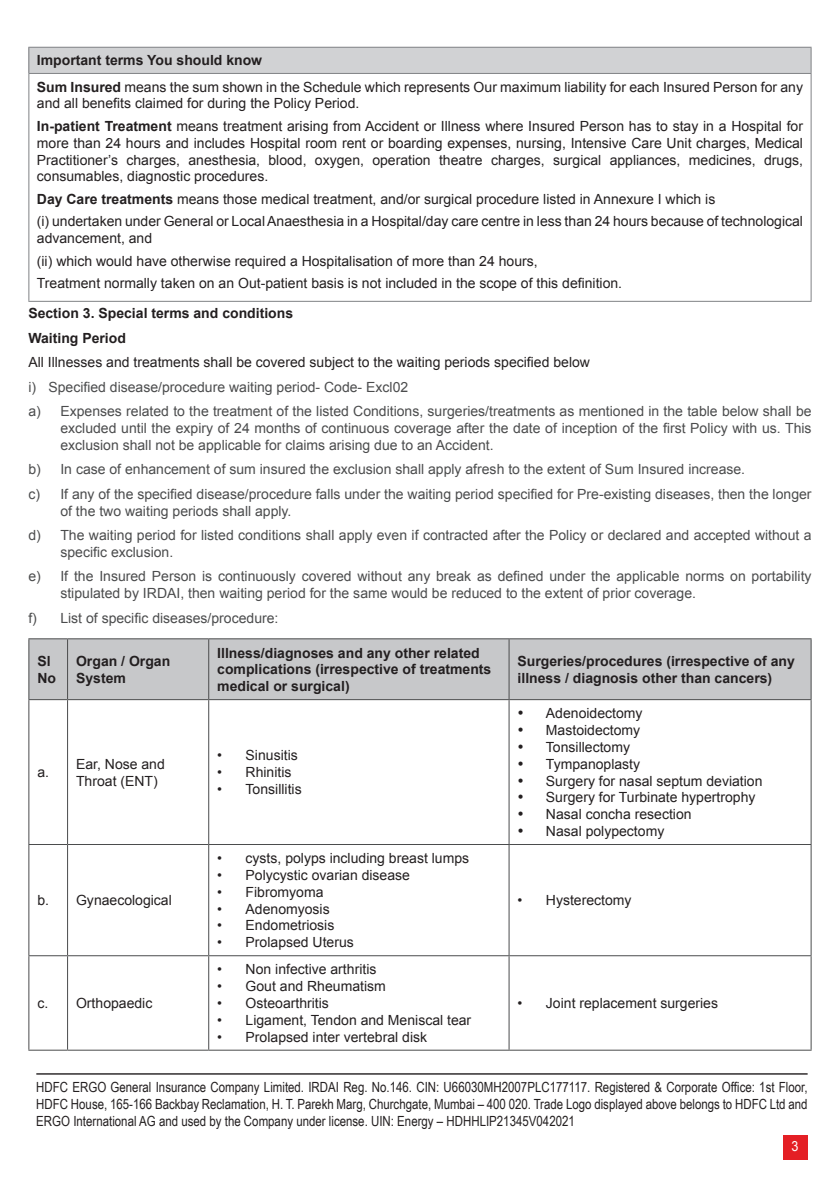
<style>
.page{position:relative;width:840px;height:1191px;background:#fff}
.page>*{position:absolute;margin:0;border:0;box-sizing:border-box;transform-origin:0 0}
.t1{font:14px/16.8px "Arial";color:#231f20}
.t2{font:14px/16.8px "Arial";color:#4b4c4d}
.t3{font:14px/16.8px "Arial Narrow";color:#231f20;text-align:justify}
.t4{font:700 14px/16.8px "Arial";color:#231f20}
.t5{font:14px "Arial";color:#fff;scale:.9 1}
.s1{font-weight:700}
</style>
<div class="page">
<div style="left:782px;top:1134px;width:25px;height:25px;background:#e41f25"></div>
<hr style="left:36px;top:1073px;width:771px;height:1px;background:#231f20">
<div style="left:29px;top:47px;width:781px;height:26px;background:#d1d2d4"></div>
<hr style="left:28px;top:47px;width:783px;height:1px;background:#808285">
<svg style="left:28px;top:48px;width:1px;height:25px"></svg>
<svg style="left:810px;top:48px;width:1px;height:25px"></svg>
<hr style="left:28px;top:73px;width:783px;height:1px;background:#808285">
<hr style="left:28px;top:74px;width:1px;height:227px;background:#808285">
<hr style="left:810px;top:74px;width:1px;height:227px;background:#808285">
<hr style="left:28px;top:301px;width:783px;height:1px;background:#808285">
<div style="left:29px;top:639px;width:781px;height:60px;background:#c7c8ca"></div>
<hr style="left:28px;top:700px;width:1px;height:144px;background:#4b4c4d">
<hr style="left:67px;top:700px;width:1px;height:144px;background:#4b4c4d">
<hr style="left:208px;top:700px;width:1px;height:144px;background:#4b4c4d">
<hr style="left:508px;top:700px;width:1px;height:144px;background:#4b4c4d">
<hr style="left:810px;top:700px;width:1px;height:144px;background:#4b4c4d">
<hr style="left:28px;top:638px;width:40px;height:1px;background:#4b4c4d">
<hr style="left:28px;top:639px;width:1px;height:60px;background:#4b4c4d">
<hr style="left:68px;top:638px;width:140px;height:1px;background:#4b4c4d">
<hr style="left:67px;top:639px;width:1px;height:60px;background:#4b4c4d">
<hr style="left:208px;top:638px;width:300px;height:1px;background:#4b4c4d">
<hr style="left:208px;top:639px;width:1px;height:60px;background:#4b4c4d">
<hr style="left:508px;top:638px;width:303px;height:1px;background:#4b4c4d">
<hr style="left:508px;top:639px;width:1px;height:60px;background:#4b4c4d">
<hr style="left:810px;top:639px;width:1px;height:60px;background:#4b4c4d">
<hr style="left:28px;top:699px;width:40px;height:1px;background:#4b4c4d">
<hr style="left:68px;top:699px;width:140px;height:1px;background:#4b4c4d">
<hr style="left:208px;top:699px;width:300px;height:1px;background:#4b4c4d">
<hr style="left:508px;top:699px;width:303px;height:1px;background:#4b4c4d">
<hr style="left:28px;top:844px;width:40px;height:1px;background:#4b4c4d">
<hr style="left:68px;top:844px;width:140px;height:1px;background:#4b4c4d">
<hr style="left:208px;top:844px;width:300px;height:1px;background:#4b4c4d">
<hr style="left:508px;top:844px;width:303px;height:1px;background:#4b4c4d">
<hr style="left:28px;top:845px;width:1px;height:110px;background:#4b4c4d">
<hr style="left:67px;top:845px;width:1px;height:110px;background:#4b4c4d">
<hr style="left:208px;top:845px;width:1px;height:110px;background:#4b4c4d">
<hr style="left:508px;top:845px;width:1px;height:110px;background:#4b4c4d">
<hr style="left:810px;top:845px;width:1px;height:110px;background:#4b4c4d">
<hr style="left:28px;top:955px;width:40px;height:1px;background:#4b4c4d">
<hr style="left:28px;top:956px;width:1px;height:93px;background:#4b4c4d">
<hr style="left:68px;top:955px;width:140px;height:1px;background:#4b4c4d">
<hr style="left:67px;top:956px;width:1px;height:93px;background:#4b4c4d">
<hr style="left:208px;top:955px;width:300px;height:1px;background:#4b4c4d">
<hr style="left:208px;top:956px;width:1px;height:93px;background:#4b4c4d">
<hr style="left:508px;top:955px;width:303px;height:1px;background:#4b4c4d">
<hr style="left:508px;top:956px;width:1px;height:93px;background:#4b4c4d">
<hr style="left:810px;top:956px;width:1px;height:93px;background:#4b4c4d">
<hr style="left:28px;top:1049px;width:40px;height:1px;background:#4b4c4d">
<hr style="left:68px;top:1049px;width:140px;height:1px;background:#4b4c4d">
<hr style="left:208px;top:1049px;width:300px;height:1px;background:#4b4c4d">
<hr style="left:508px;top:1049px;width:303px;height:1px;background:#4b4c4d">
<p class="t4" style="left:37px;top:53px;width:227px">Important terms You should know</p>
<p class="t1" style="left:37px;top:78px;width:767px"><span class="s1">Sum Insured</span> means the sum shown in the Schedule which represents Our maximum liability for each Insured Person for any and all benefits claimed for during the Policy Period.</p>
<p class="t1" style="left:37px;top:118px;width:767px;text-align:justify"><span class="s1">In-patient Treatment</span> means treatment arising from Accident or Illness where Insured Person has to stay in a Hospital for more than 24 hours and includes Hospital room rent or boarding expenses, nursing, Intensive Care Unit charges, Medical Practitioner’s charges, anesthesia, blood, oxygen, operation theatre charges, surgical appliances, medicines, drugs, consumables, diagnostic procedures.</p>
<p class="t1" style="left:37px;top:191px;width:679px"><span class="s1">Day Care treatments</span> means those medical treatment, and/or surgical procedure listed in Annexure I which is</p>
<p class="t1" style="left:37px;top:213px;width:767px">(i) undertaken under General or Local Anaesthesia in a Hospital/day care centre in less than 24 hours because of technological advancement, and</p>
<p class="t1" style="left:37px;top:252px;width:502px">(ii) which would have otherwise required a Hospitalisation of more than 24 hours,</p>
<p class="t1" style="left:37px;top:275px;width:586px">Treatment normally taken on an Out-patient basis is not included in the scope of this definition.</p>
<p class="t4" style="left:28px;top:305px;width:266px">Section 3. Special terms and conditions</p>
<p class="t4" style="left:28px;top:330px;width:99px">Waiting Period</p>
<p class="t1" style="left:28px;top:354px;width:563px">All Illnesses and treatments shall be covered subject to the waiting periods specified below</p>
<p class="t2" style="left:28px;top:378px;width:381px">i) Specified disease/procedure waiting period- Code- Excl02</p>
<p class="t2" style="left:60px;top:403px;width:752px;text-align:justify;text-indent:-32px">a) Expenses related to the treatment of the listed Conditions, surgeries/treatments as mentioned in the table below shall be excluded until the expiry of 24 months of continuous coverage after the date of inception of the first Policy with us. This exclusion shall not be applicable for claims arising due to an Accident.</p>
<p class="t2" style="left:28px;top:461px;width:718px">b) In case of enhancement of sum insured the exclusion shall apply afresh to the extent of Sum Insured increase.</p>
<p class="t2" style="left:60px;top:485px;width:752px;text-indent:-32px">c) If any of the specified disease/procedure falls under the waiting period specified for Pre-existing diseases, then the longer of the two waiting periods shall apply.</p>
<p class="t2" style="left:60px;top:527px;width:752px;text-indent:-32px">d) The waiting period for listed conditions shall apply even if contracted after the Policy or declared and accepted without a specific exclusion.</p>
<p class="t2" style="left:60px;top:568px;width:752px;text-indent:-32px">e) If the Insured Person is continuously covered without any break as defined under the applicable norms on portability stipulated by IRDAI, then waiting period for the same would be reduced to the extent of prior coverage.</p>
<p class="t2" style="left:28px;top:609px;width:251px">f) List of specific diseases/procedure:</p>
<p class="t4" style="left:37px;top:653px;width:15px">Sl</p>
<p class="t4" style="left:37px;top:670px;width:20px">No</p>
<p class="t4" style="left:76px;top:653px;width:96px">Organ / Organ<br>System</p>
<p class="t4" style="left:217px;top:644px;width:275px">Illness/diagnoses and any other related complications (irrespective of treatments medical or surgical)</p>
<p class="t4" style="left:517px;top:653px;width:278px">Surgeries/procedures (irrespective of any illness / diagnosis other than cancers)</p>
<p class="t1" style="left:37px;top:764px;width:13px">a.</p>
<p class="t1" style="left:76px;top:755px;width:90px">Ear, Nose and<br>Throat (ENT)</p>
<p class="t1" style="left:37px;top:892px;width:13px">b.</p>
<p class="t1" style="left:76px;top:892px;width:97px">Gynaecological</p>
<p class="t1" style="left:37px;top:995px;width:12px">c.</p>
<p class="t1" style="left:76px;top:995px;width:78px">Orthopaedic</p>
<p class="t1" style="left:217px;top:747px;width:82px">• Sinusitis</p>
<p class="t1" style="left:217px;top:764px;width:76px">• Rhinitis</p>
<p class="t1" style="left:217px;top:781px;width:86px">• Tonsillitis</p>
<p class="t1" style="left:217px;top:850px;width:253px">• cysts, polyps including breast lumps</p>
<p class="t1" style="left:217px;top:867px;width:194px">• Polycystic ovarian disease</p>
<p class="t1" style="left:217px;top:883px;width:108px">• Fibromyoma</p>
<p class="t1" style="left:217px;top:900px;width:114px">• Adenomyosis</p>
<p class="t1" style="left:217px;top:917px;width:119px">• Endometriosis</p>
<p class="t1" style="left:217px;top:934px;width:138px">• Prolapsed Uterus</p>
<p class="t1" style="left:217px;top:961px;width:161px">• Non infective arthritis</p>
<p class="t1" style="left:217px;top:978px;width:170px">• Gout and Rheumatism</p>
<p class="t1" style="left:217px;top:995px;width:113px">• Osteoarthritis</p>
<p class="t1" style="left:217px;top:1011px;width:255px">• Ligament, Tendon and Meniscal tear</p>
<p class="t1" style="left:217px;top:1028px;width:211px">• Prolapsed inter vertebral disk</p>
<p class="t1" style="left:517px;top:705px;width:126px">• Adenoidectomy</p>
<p class="t1" style="left:517px;top:722px;width:124px">• Mastoidectomy</p>
<p class="t1" style="left:517px;top:739px;width:114px">• Tonsillectomy</p>
<p class="t1" style="left:517px;top:755px;width:124px">• Tympanoplasty</p>
<p class="t1" style="left:517px;top:772px;width:246px">• Surgery for nasal septum deviation</p>
<p class="t1" style="left:517px;top:789px;width:239px">• Surgery for Turbinate hypertrophy</p>
<p class="t1" style="left:517px;top:806px;width:175px">• Nasal concha resection</p>
<p class="t1" style="left:517px;top:823px;width:148px">• Nasal polypectomy</p>
<p class="t1" style="left:517px;top:892px;width:115px">• Hysterectomy</p>
<p class="t1" style="left:517px;top:995px;width:202px">• Joint replacement surgeries</p>
<p class="t3" style="left:36px;top:1078px;width:772px">HDFC ERGO General Insurance Company Limited. IRDAI Reg. No.146. CIN: U66030MH2007PLC177117. Registered &amp; Corporate Office: 1st Floor, HDFC House, 165-166 Backbay Reclamation, H. T. Parekh Marg, Churchgate, Mumbai – 400 020. Trade Logo displayed above belongs to HDFC Ltd and ERGO International AG and used by the Company under license. UIN: Energy – HDHHLIP21345V042021</p>
<p class="t5" style="left:791px;top:1137px;width:9px">3</p>
</div>
